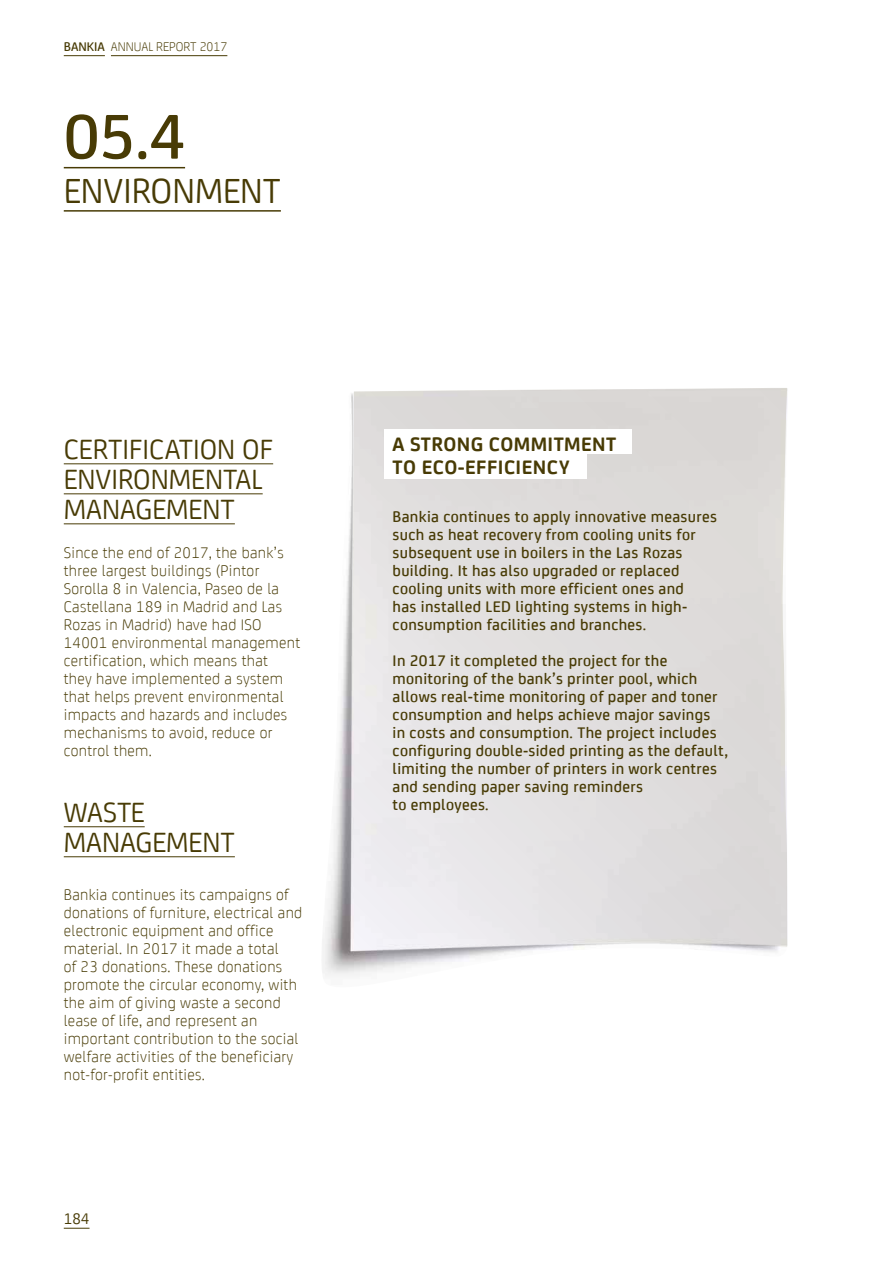
<style>
.page{position:relative;width:893px;height:1276px;background:#fff}
.page>*{position:absolute;margin:0;border:0;box-sizing:border-box;transform-origin:0 0}
.t1{font:500 67.5px "Bankia";color:#483b05}
.t2{font:37.5px "Bankia";color:#483b05}
.t3{font:30px/30px "Bankia";color:#483b05}
.t4{font:700 21px/22.5px "Bankia";letter-spacing:.02em;color:#483b05}
.t5{font:300 16.5px/18px "Bankia";letter-spacing:.02em;color:#483b05}
.t6{font:500 16.5px/18px "Bankia";letter-spacing:.02em;color:#483b05}
.t7{font:16.5px "Bankia";color:#483b05}
.t8{font:300 13.5px "Bankia";color:#483b05}
.s1{font-weight:500}
</style>
<div class="page">
<img style="left:322px;top:388px;width:466px;height:588px">
<svg style="left:350px;top:388px;width:437px;height:562px;background:#e1dfdf"></svg>
<hr style="left:64px;top:463px;width:209px;height:1px;background:#483b05">
<hr style="left:64px;top:493px;width:199px;height:1px;background:#483b05">
<hr style="left:64px;top:523px;width:171px;height:1px;background:#483b05">
<hr style="left:64px;top:826px;width:81px;height:1px;background:#483b05">
<hr style="left:64px;top:856px;width:171px;height:1px;background:#483b05">
<svg style="left:64px;top:1227px;width:26px;height:1px"></svg>
<hr style="left:64px;top:210px;width:217px;height:2px;background:#483b05">
<hr style="left:64px;top:167px;width:121px;height:1px;background:#483b05">
<div style="left:384px;top:429px;width:248px;height:25px;background:#fff"></div>
<div style="left:384px;top:454px;width:203px;height:24px;background:#fff"></div>
<hr style="left:64px;top:55px;width:41px;height:1px;background:#483b05">
<hr style="left:111px;top:55px;width:116px;height:1px;background:#483b05">
<p class="t8" style="left:64px;top:37px;width:165px"><span class="s1">BANKIA</span> ANNUAL REPORT 2017</p>
<h1 class="t1" style="left:64px;top:87px;width:123px">05.4</h1>
<h2 class="t2" style="left:64px;top:164px;width:219px">ENVIRONMENT</h2>
<h3 class="t3" style="left:64px;top:432px;width:211px">CERTIFICATION OF<br>ENVIRONMENTAL<br>MANAGEMENT</h3>
<p class="t5" style="left:64px;top:542px;width:238px">Since the end of 2017, the bank’s three largest buildings (Pintor<br>Sorolla 8 in Valencia, Paseo de la<br>Castellana 189 in Madrid and Las<br>Rozas in Madrid) have had ISO<br>14001 environmental management certification, which means that they have implemented a system that helps prevent environmental impacts and hazards and includes mechanisms to avoid, reduce or control them.</p>
<h3 class="t3" style="left:64px;top:795px;width:173px">WASTE<br>MANAGEMENT</h3>
<p class="t5" style="left:64px;top:884px;width:240px">Bankia continues its campaigns of donations of furniture, electrical and electronic equipment and office material. In 2017 it made a total<br>of 23 donations. These donations promote the circular economy, with the aim of giving waste a second lease of life, and represent an important contribution to the social welfare activities of the beneficiary not-for-profit entities.</p>
<p class="t7" style="left:64px;top:1206px;width:27px">184</p>
<p class="t4" style="left:393px;top:431px;width:225px">A STRONG COMMITMENT<br>TO ECO-EFFICIENCY</p>
<p class="t6" style="left:393px;top:506px;width:326px">Bankia continues to apply innovative measures such as heat recovery from cooling units for subsequent use in boilers in the Las Rozas building. It has also upgraded or replaced cooling units with more efficient ones and<br>has installed LED lighting systems in high&shy;consumption facilities and branches.</p>
<p class="t6" style="left:393px;top:651px;width:337px">In 2017 it completed the project for the monitoring of the bank’s printer pool, which allows real-time monitoring of paper and toner consumption and helps achieve major savings<br>in costs and consumption. The project includes configuring double-sided printing as the default, limiting the number of printers in work centres and sending paper saving reminders<br>to employees.</p>
</div>
